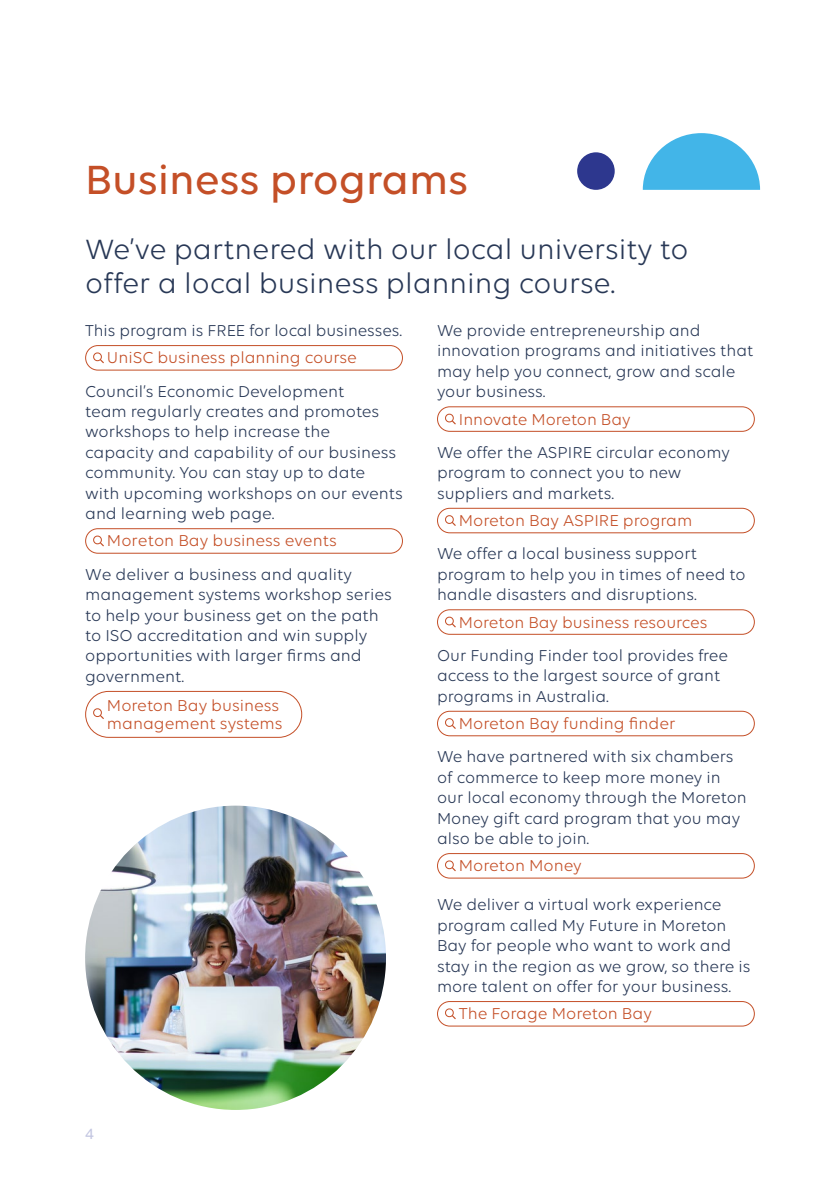
<style>
.page{position:relative;width:840px;height:1191px;background:#fff}
.page>*{position:absolute;margin:0;border:0;box-sizing:border-box;transform-origin:0 0}
.t1{font:500 44px "Volte";color:#c44f27}
.t2{font:30px/34px "Volte";color:#283856}
.t3{font:17px/20.4px "Volte";color:#283856}
.t4{font:17px/18px "Volte";color:#c44f27}
.t5{font:500 16px "Volte";color:#c3c6e1}
</style>
<div class="page">
<svg style="left:93px;top:352px;width:11px;height:11px"></svg>
<div style="left:85px;top:345px;width:318px;height:25px;border:1px solid #c44f27;border-radius:12px"></div>
<svg style="left:93px;top:535px;width:11px;height:11px"></svg>
<div style="left:85px;top:528px;width:318px;height:26px;border:1px solid #c44f27;border-radius:12px"></div>
<svg style="left:93px;top:708px;width:11px;height:11px"></svg>
<div style="left:85px;top:691px;width:217px;height:47px;border:1px solid #c44f27;border-radius:23px"></div>
<svg style="left:445px;top:414px;width:10px;height:10px"></svg>
<div style="left:437px;top:406px;width:317px;height:26px;border:1px solid #c44f27;border-radius:12px"></div>
<svg style="left:445px;top:515px;width:10px;height:11px"></svg>
<div style="left:437px;top:508px;width:317px;height:25px;border:1px solid #c44f27;border-radius:12px"></div>
<svg style="left:445px;top:616px;width:10px;height:11px"></svg>
<div style="left:437px;top:609px;width:317px;height:26px;border:1px solid #c44f27;border-radius:12px"></div>
<svg style="left:445px;top:718px;width:10px;height:11px"></svg>
<div style="left:437px;top:711px;width:317px;height:25px;border:1px solid #c44f27;border-radius:12px"></div>
<svg style="left:445px;top:860px;width:10px;height:11px"></svg>
<div style="left:437px;top:853px;width:317px;height:25px;border:1px solid #c44f27;border-radius:12px"></div>
<svg style="left:445px;top:1008px;width:10px;height:11px"></svg>
<div style="left:437px;top:1001px;width:317px;height:25px;border:1px solid #c44f27;border-radius:12px"></div>
<svg style="left:642px;top:133px;width:117px;height:57px"></svg>
<div style="left:577px;top:152px;width:37px;height:38px;background:#2d378e;border-radius:50%"></div>
<img style="left:85px;top:805px;width:301px;height:305px">
<h1 class="t1" style="left:85px;top:154px;width:384px">Business programs</h1>
<h2 class="t2" style="left:85px;top:232px;width:604px">We’ve partnered with our local university to offer a local business planning course.</h2>
<p class="t3" style="left:85px;top:320px;width:318px">This program is FREE for local businesses.</p>
<p class="t4" style="left:107px;top:348px;width:251px">UniSC business planning course</p>
<p class="t3" style="left:85px;top:380px;width:319px">Council’s Economic Development<br>team regularly creates and promotes workshops to help increase the capacity and capability of our business community. You can stay up to date with upcoming workshops on our events and learning web page.</p>
<p class="t4" style="left:107px;top:531px;width:231px">Moreton Bay business events</p>
<p class="t3" style="left:85px;top:564px;width:308px">We deliver a business and quality management systems workshop series to help your business get on the path to ISO accreditation and win supply opportunities with larger firms and government.</p>
<p class="t4" style="left:107px;top:696px;width:177px">Moreton Bay business management systems</p>
<p class="t3" style="left:437px;top:320px;width:318px">We provide entrepreneurship and innovation programs and initiatives that may help you connect, grow and scale your business.</p>
<p class="t4" style="left:458px;top:410px;width:173px">Innovate Moreton Bay</p>
<p class="t3" style="left:437px;top:442px;width:294px">We offer the ASPIRE circular economy program to connect you to new suppliers and markets.</p>
<p class="t4" style="left:458px;top:511px;width:235px">Moreton Bay ASPIRE program</p>
<p class="t3" style="left:437px;top:543px;width:310px">We offer a local business support program to help you in times of need to handle disasters and disruptions.</p>
<p class="t4" style="left:458px;top:612px;width:250px">Moreton Bay business resources</p>
<p class="t3" style="left:437px;top:645px;width:292px">Our Funding Finder tool provides free access to the largest source of grant programs in Australia.</p>
<p class="t4" style="left:458px;top:714px;width:218px">Moreton Bay funding finder</p>
<p class="t3" style="left:437px;top:746px;width:311px">We have partnered with six chambers of commerce to keep more money in our local economy through the Moreton<br>Money gift card program that you may also be able to join.</p>
<p class="t4" style="left:458px;top:856px;width:124px">Moreton Money</p>
<p class="t3" style="left:437px;top:894px;width:315px">We deliver a virtual work experience program called My Future in Moreton Bay for people who want to work and stay in the region as we grow, so there is more talent on offer for your business.</p>
<p class="t4" style="left:458px;top:1004px;width:194px">The Forage Moreton Bay</p>
<p class="t5" style="left:85px;top:1124px;width:10px">4</p>
</div>
